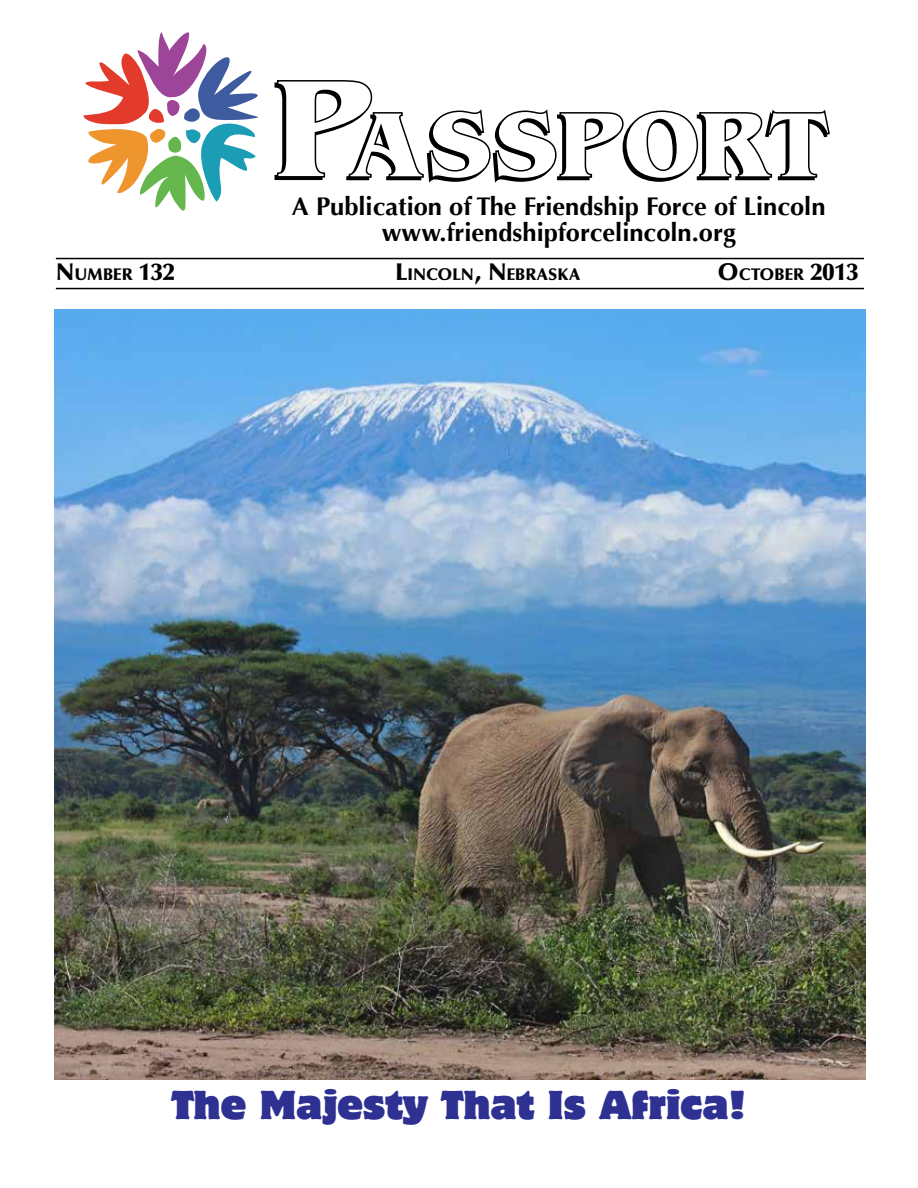
<style>
.page{position:relative;width:918px;height:1188px;background:#fff}
.page>*{position:absolute;margin:0;border:0;box-sizing:border-box;transform-origin:0 0}
.t1{font:36px "Motter Corpus Std";color:#2e3192}
.t2{font:700 25.5px/25.5px "Optima";color:#000;text-align:center}
.t3{font:900 16.8px "Optima LT Std";color:#000}
.s1{font-size:24px}
</style>
<div class="page">
<svg style="left:274px;top:80px;width:556px;height:103px"></svg>
<svg style="left:84px;top:32px;width:174px;height:179px"></svg>
<hr style="left:56px;top:258px;width:808px;height:1px;background:#000">
<hr style="left:56px;top:288px;width:808px;height:1px;background:#000">
<img style="left:54px;top:310px;width:811px;height:769px">
<p class="t2" style="left:292px;top:194px;width:535px">A Publication of The Friendship Force of Lincoln www.friendshipforcelincoln.org</p>
<p class="t3" style="left:56px;top:265px;width:121px"><span class="s1">N</span>UMBER <span class="s1">132</span></p>
<p class="t3" style="left:396px;top:265px;width:186px"><span class="s1">L</span>INCOLN<span class="s1">, N</span>EBRASKA</p>
<p class="t3" style="left:718px;top:265px;width:142px"><span class="s1">O</span> CTOBER <span class="s1">2013</span></p>
<h1 class="t1" style="left:171px;top:1082px;width:577px">The Majesty That Is Africa!</h1>
</div>
